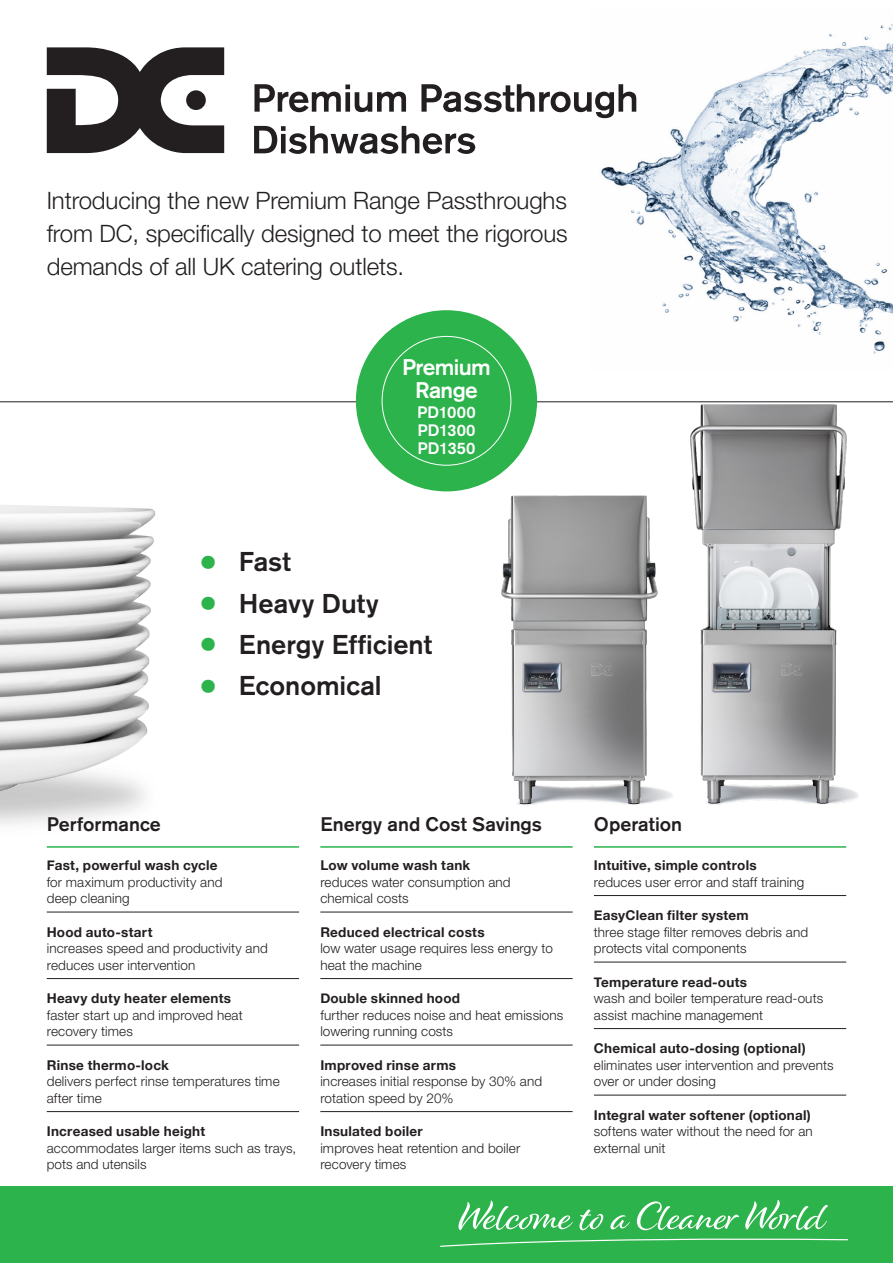
<style>
.page{position:relative;width:893px;height:1263px;background:#fff}
.page>*{position:absolute;margin:0;border:0;box-sizing:border-box;transform-origin:0 0}
.t1{font:500 27px "Akzidenz Grotesk BE";color:#231f20}
.Intro_paragraph{font:300 24px/33px "Helvetica Neue LT Std";letter-spacing:-.005em;color:#231f20;text-align:justify}
.Roundel_heading{font:500 22.5px/22.5px "Akzidenz Grotesk BE";letter-spacing:-.03em;color:#fff;text-align:center}
.Premium_heading{font:500 19.5px "Akzidenz Grotesk BE";color:#231f20}
.t2{font:500 16.5px "Akzidenz Grotesk BE";color:#fff}
.Underlined_body{font:300 13.5px/16.5px "Helvetica Neue LT Std";letter-spacing:.01em;color:#231f20}
.Bold{font:700 13.5px "Helvetica Neue";letter-spacing:.02em;color:#231f20}
.Body{font:300 13.5px/16.5px "Helvetica Neue LT Std";letter-spacing:.01em;color:#231f20}
.s1{font-stretch:expanded;font-size:46.5px;color:#2cb34b}
</style>
<div class="page">
<img style="left:601px;top:24px;width:292px;height:330px">
<img style="left:0;top:505px;width:156px;height:320px">
<div style="left:0;top:1186px;width:893px;height:77px;background:#2cb34b"></div>
<svg style="left:579px;top:1209px;width:24px;height:21px"></svg>
<svg style="left:610px;top:1215px;width:20px;height:14px"></svg>
<svg style="left:637px;top:1201px;width:102px;height:29px"></svg>
<svg style="left:458px;top:1200px;width:115px;height:30px"></svg>
<svg style="left:745px;top:1200px;width:83px;height:30px"></svg>
<svg style="left:440px;top:1238px;width:408px;height:9px"></svg>
<hr style="left:0;top:401px;width:893px;height:1px;background:#231f20">
<div style="left:356px;top:310px;width:181px;height:181px;background:#2cb34b;border-radius:50%"></div>
<svg style="left:47px;top:47px;width:177px;height:107px"></svg>
<div style="left:186px;top:90px;width:20px;height:20px;background:#231f20;border-radius:50%"></div>
<svg style="left:254px;top:84px;width:152px;height:28px"></svg>
<svg style="left:421px;top:84px;width:215px;height:34px"></svg>
<svg style="left:254px;top:126px;width:221px;height:28px"></svg>
<hr style="left:47px;top:846px;width:252px;height:2px;background:#2cb34b">
<hr style="left:47px;top:912px;width:252px;height:1px;background:#231f20">
<hr style="left:47px;top:978px;width:252px;height:1px;background:#231f20">
<hr style="left:47px;top:1045px;width:252px;height:1px;background:#231f20">
<hr style="left:47px;top:1111px;width:252px;height:1px;background:#231f20">
<hr style="left:320px;top:846px;width:253px;height:2px;background:#2cb34b">
<hr style="left:320px;top:912px;width:253px;height:1px;background:#231f20">
<hr style="left:320px;top:978px;width:253px;height:1px;background:#231f20">
<hr style="left:320px;top:1045px;width:253px;height:1px;background:#231f20">
<hr style="left:320px;top:1111px;width:253px;height:1px;background:#231f20">
<hr style="left:594px;top:846px;width:252px;height:2px;background:#2cb34b">
<hr style="left:594px;top:895px;width:252px;height:1px;background:#231f20">
<hr style="left:594px;top:962px;width:252px;height:1px;background:#231f20">
<hr style="left:594px;top:1028px;width:252px;height:1px;background:#231f20">
<hr style="left:594px;top:1095px;width:252px;height:1px;background:#231f20">
<img style="left:493px;top:475px;width:177px;height:331px">
<img style="left:670px;top:401px;width:223px;height:404px">
<p class="Intro_paragraph" style="left:47px;top:184px;width:522px">Introducing the new Premium Range Passthroughs from DC, specifically designed to meet the rigorous demands of all UK catering outlets.</p>
<p class="Roundel_heading" style="left:402px;top:356px;width:90px">Premium<br>Range</p>
<p class="t2" style="left:417px;top:402px;width:60px">PD1000</p>
<p class="t2" style="left:417px;top:420px;width:60px">PD1300</p>
<p class="t2" style="left:417px;top:438px;width:59px">PD1350</p>
<p class="t1" style="left:201px;top:545px;width:92px"><span class="s1">•</span> Fast</p>
<p class="t1" style="left:201px;top:587px;width:180px"><span class="s1">•</span> Heavy Duty</p>
<p class="t1" style="left:201px;top:628px;width:233px"><span class="s1">•</span> Energy Efficient</p>
<p class="t1" style="left:201px;top:669px;width:182px"><span class="s1">•</span> Economical</p>
<p class="Premium_heading" style="left:47px;top:812px;width:116px">Performance</p>
<p class="Bold" style="left:47px;top:855px;width:172px">Fast, powerful wash cycle</p>
<p class="Underlined_body" style="left:47px;top:873px;width:177px">for maximum productivity and deep cleaning</p>
<p class="Bold" style="left:47px;top:921px;width:107px">Hood auto-start</p>
<p class="Underlined_body" style="left:47px;top:940px;width:223px">increases speed and productivity and reduces user intervention</p>
<p class="Bold" style="left:47px;top:988px;width:186px">Heavy duty heater elements</p>
<p class="Underlined_body" style="left:47px;top:1006px;width:197px">faster start up and improved heat recovery times</p>
<p class="Bold" style="left:47px;top:1054px;width:124px">Rinse thermo-lock</p>
<p class="Underlined_body" style="left:47px;top:1073px;width:234px">delivers perfect rinse temperatures time after time</p>
<p class="Bold" style="left:47px;top:1121px;width:160px">Increased usable height</p>
<p class="Body" style="left:47px;top:1139px;width:251px">accommodates larger items such as trays, pots and utensils</p>
<p class="Premium_heading" style="left:320px;top:812px;width:223px">Energy and Cost Savings</p>
<p class="Bold" style="left:320px;top:855px;width:151px">Low volume wash tank</p>
<p class="Underlined_body" style="left:320px;top:873px;width:192px">reduces water consumption and chemical costs</p>
<p class="Bold" style="left:320px;top:921px;width:166px">Reduced electrical costs</p>
<p class="Underlined_body" style="left:320px;top:940px;width:234px">low water usage requires less energy to heat the machine</p>
<p class="Bold" style="left:320px;top:988px;width:141px">Double skinned hood</p>
<p class="Underlined_body" style="left:320px;top:1006px;width:245px">further reduces noise and heat emissions lowering running costs</p>
<p class="Bold" style="left:320px;top:1054px;width:137px">Improved rinse arms</p>
<p class="Underlined_body" style="left:320px;top:1073px;width:223px">increases initial response by 30% and rotation speed by 20%</p>
<p class="Bold" style="left:320px;top:1121px;width:104px">Insulated boiler</p>
<p class="Body" style="left:320px;top:1139px;width:201px">improves heat retention and boiler recovery times</p>
<p class="Premium_heading" style="left:594px;top:812px;width:90px">Operation</p>
<p class="Bold" style="left:594px;top:855px;width:164px">Intuitive, simple controls</p>
<p class="Underlined_body" style="left:594px;top:873px;width:212px">reduces user error and staff training</p>
<p class="Bold" style="left:594px;top:905px;width:156px">EasyClean filter system</p>
<p class="Underlined_body" style="left:594px;top:923px;width:216px">three stage filter removes debris and protects vital components</p>
<p class="Bold" style="left:594px;top:971px;width:155px">Temperature read-outs</p>
<p class="Underlined_body" style="left:594px;top:990px;width:231px">wash and boiler temperature read-outs assist machine management</p>
<p class="Bold" style="left:594px;top:1038px;width:213px">Chemical auto-dosing (optional)</p>
<p class="Underlined_body" style="left:594px;top:1056px;width:241px">eliminates user intervention and prevents over or under dosing</p>
<p class="Bold" style="left:594px;top:1104px;width:218px">Integral water softener (optional)</p>
<p class="Body" style="left:594px;top:1123px;width:220px">softens water without the need for an external unit</p>
</div>
